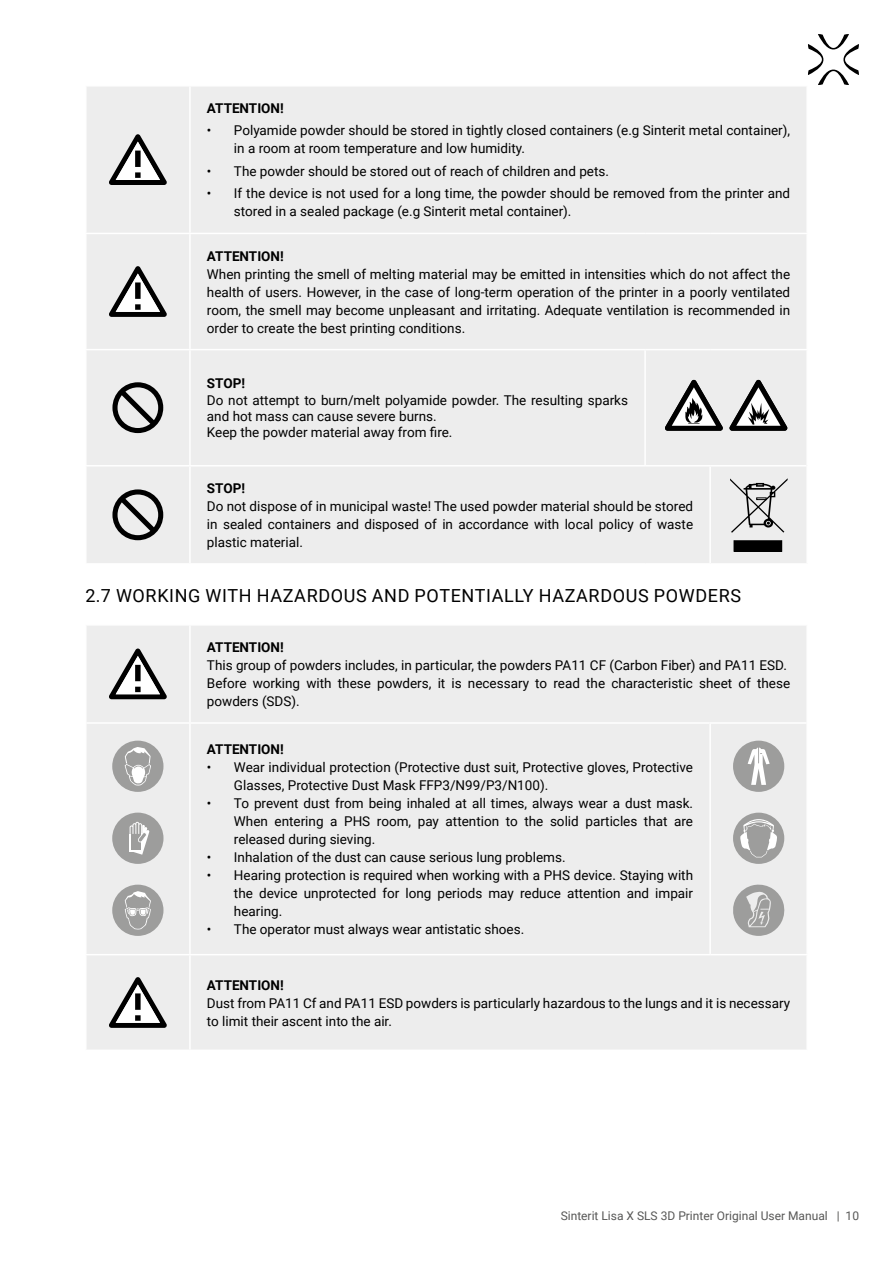
<style>
.page{position:relative;width:893px;height:1263px;background:#fff}
.page>*{position:absolute;margin:0;border:0;box-sizing:border-box;transform-origin:0 0}
.t1{font:18px "Roboto";letter-spacing:.035em;color:#000}
.t2{font:13.5px/18px "Roboto";color:#000}
.t3{font:700 13.5px "Roboto";color:#000}
.t4{font:12px "Roboto";color:#575756}
</style>
<div class="page">
<svg style="left:808px;top:34px;width:51px;height:51px"></svg>
<div style="left:87px;top:87px;width:719px;height:378px;background:#ededed"></div>
<div style="left:87px;top:234px;width:719px;height:115px;background:#ededed"></div>
<div style="left:87px;top:467px;width:622px;height:96px;background:#ededed"></div>
<div style="left:710px;top:466px;width:97px;height:98px;background:#ededed"></div>
<hr style="left:85px;top:233px;width:105px;height:1px;background:#fff">
<hr style="left:85px;top:349px;width:105px;height:1px;background:#fff">
<hr style="left:644px;top:350px;width:2px;height:115px;background:#fff">
<hr style="left:710px;top:563px;width:98px;height:2px;background:#fff">
<hr style="left:709px;top:466px;width:2px;height:97px;background:#fff">
<hr style="left:189px;top:87px;width:2px;height:146px;background:#fff">
<hr style="left:189px;top:350px;width:2px;height:115px;background:#fff">
<hr style="left:190px;top:233px;width:455px;height:1px;background:#fff">
<hr style="left:645px;top:233px;width:65px;height:1px;background:#fff">
<hr style="left:710px;top:233px;width:98px;height:1px;background:#fff">
<hr style="left:189px;top:234px;width:2px;height:115px;background:#fff">
<hr style="left:190px;top:349px;width:455px;height:1px;background:#fff">
<hr style="left:645px;top:349px;width:65px;height:1px;background:#fff">
<hr style="left:710px;top:349px;width:98px;height:1px;background:#fff">
<hr style="left:806px;top:466px;width:2px;height:97px;background:#fff">
<hr style="left:189px;top:466px;width:2px;height:97px;background:#fff">
<svg style="left:109px;top:134px;width:58px;height:51px"></svg>
<svg style="left:109px;top:266px;width:58px;height:51px"></svg>
<svg style="left:112px;top:382px;width:51px;height:51px"></svg>
<svg style="left:665px;top:380px;width:58px;height:51px"></svg>
<svg style="left:729px;top:380px;width:58px;height:51px"></svg>
<svg style="left:112px;top:489px;width:51px;height:51px"></svg>
<div style="left:734px;top:541px;width:48px;height:10px;background:#000"></div>
<svg style="left:730px;top:478px;width:57px;height:55px"></svg>
<div style="left:87px;top:626px;width:719px;height:328px;background:#ededed"></div>
<div style="left:710px;top:723px;width:97px;height:232px;background:#ededed"></div>
<div style="left:87px;top:955px;width:719px;height:94px;background:#ededed"></div>
<hr style="left:87px;top:722px;width:102px;height:2px;background:#fff">
<hr style="left:709px;top:722px;width:97px;height:2px;background:#fff">
<hr style="left:709px;top:724px;width:2px;height:230px;background:#fff">
<hr style="left:710px;top:954px;width:98px;height:1px;background:#fff">
<hr style="left:191px;top:722px;width:518px;height:2px;background:#fff">
<hr style="left:189px;top:626px;width:2px;height:97px;background:#fff">
<hr style="left:189px;top:723px;width:2px;height:231px;background:#fff">
<hr style="left:806px;top:723px;width:2px;height:231px;background:#fff">
<hr style="left:189px;top:955px;width:2px;height:94px;background:#fff">
<svg style="left:109px;top:648px;width:58px;height:51px"></svg>
<div style="left:112px;top:741px;width:51px;height:51px;background:#9d9d9c;border-radius:50%"></div>
<svg style="left:125px;top:747px;width:26px;height:38px"></svg>
<div style="left:112px;top:813px;width:51px;height:51px;background:#9d9d9c;border-radius:50%"></div>
<svg style="left:130px;top:822px;width:19px;height:33px"></svg>
<div style="left:112px;top:885px;width:51px;height:51px;background:#9d9d9c;border-radius:50%"></div>
<svg style="left:125px;top:891px;width:26px;height:38px"></svg>
<div style="left:733px;top:741px;width:51px;height:51px;background:#9d9d9c;border-radius:50%"></div>
<svg style="left:748px;top:747px;width:22px;height:38px"></svg>
<div style="left:733px;top:813px;width:51px;height:51px;background:#9d9d9c;border-radius:50%"></div>
<svg style="left:740px;top:819px;width:38px;height:38px"></svg>
<svg style="left:733px;top:884px;width:52px;height:52px"></svg>
<svg style="left:109px;top:977px;width:58px;height:51px"></svg>
<p class="t3" style="left:207px;top:99px;width:78px">ATTENTION!</p>
<p class="t2" style="left:234px;top:121px;width:558px;text-indent:-27px">• Polyamide powder should be stored in tightly closed containers (e.g Sinterit metal container), in a room at room temperature and low humidity.</p>
<p class="t2" style="left:207px;top:162px;width:404px">• The powder should be stored out of reach of children and pets.</p>
<p class="t2" style="left:234px;top:184px;width:558px;text-indent:-27px">• If the device is not used for a long time, the powder should be removed from the printer and stored in a sealed package (e.g Sinterit metal container).</p>
<p class="t3" style="left:207px;top:246px;width:78px">ATTENTION!</p>
<p class="t2" style="left:207px;top:264px;width:585px;text-align:justify">When printing the smell of melting material may be emitted in intensities which do not affect the health of users. However, in the case of long-term operation of the printer in a poorly ventilated room, the smell may become unpleasant and irritating. Adequate ventilation is recommended in order to create the best printing conditions.</p>
<p class="t3" style="left:207px;top:374px;width:40px">STOP!</p>
<p class="t2" style="left:207px;top:391px;width:423px;line-height:16.2px">Do not attempt to burn/melt polyamide powder. The resulting sparks and hot mass can cause severe burns.<br>Keep the powder material away from fire.</p>
<p class="t3" style="left:207px;top:479px;width:40px">STOP!</p>
<p class="t2" style="left:207px;top:497px;width:488px;text-align:justify">Do not dispose of in municipal waste! The used powder material should be stored in sealed containers and disposed of in accordance with local policy of waste plastic material.</p>
<h1 class="t1" style="left:85px;top:583px;width:657px">2.7 WORKING WITH HAZARDOUS AND POTENTIALLY HAZARDOUS POWDERS</h1>
<p class="t3" style="left:207px;top:638px;width:78px">ATTENTION!</p>
<p class="t2" style="left:207px;top:656px;width:585px">This group of powders includes, in particular, the powders PA11 CF (Carbon Fiber) and PA11 ESD.<br>Before working with these powders, it is necessary to read the characteristic sheet of these powders (SDS).</p>
<p class="t3" style="left:207px;top:740px;width:78px">ATTENTION!</p>
<p class="t2" style="left:234px;top:757px;width:461px;text-indent:-27px">• Wear individual protection (Protective dust suit, Protective gloves, Protective<br>Glasses, Protective Dust Mask FFP3/N99/P3/N100).</p>
<p class="t2" style="left:234px;top:793px;width:461px;text-align:justify;text-indent:-27px">• To prevent dust from being inhaled at all times, always wear a dust mask.<br>When entering a PHS room, pay attention to the solid particles that are released during sieving.</p>
<p class="t2" style="left:207px;top:847px;width:360px">• Inhalation of the dust can cause serious lung problems.</p>
<p class="t2" style="left:234px;top:865px;width:461px;text-align:justify;text-indent:-27px">• Hearing protection is required when working with a PHS device. Staying with the device unprotected for long periods may reduce attention and impair hearing.</p>
<p class="t2" style="left:207px;top:919px;width:319px">• The operator must always wear antistatic shoes.</p>
<p class="t3" style="left:207px;top:975px;width:78px">ATTENTION!</p>
<p class="t2" style="left:207px;top:993px;width:585px">Dust from PA11 Cf and PA11 ESD powders is particularly hazardous to the lungs and it is necessary to limit their ascent into the air.</p>
<p class="t4" style="left:561px;top:1208px;width:300px">Sinterit Lisa X SLS 3D Printer Original User Manual | 10</p>
</div>
